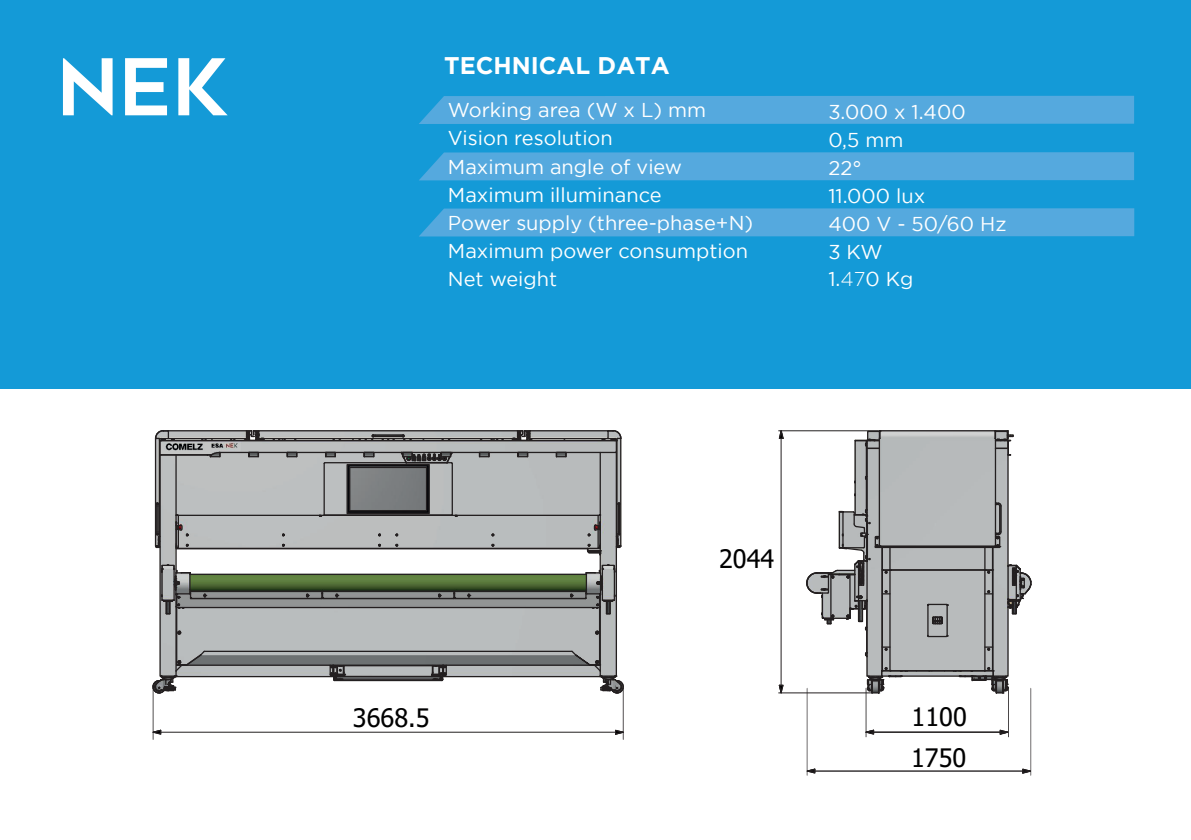
<style>
.page{position:relative;width:1191px;height:840px;background:#fff}
.page>*{position:absolute;margin:0;border:0;box-sizing:border-box;transform-origin:0 0}
.t1{font:78px "Geometos";color:#fff}
.t2{font:25.4px/40.6px "Tahoma";letter-spacing:-.005em;color:#000001}
.t3{font:700 24px "Gotham";color:#fff}
.t4{font:20px/28px "Gotham";color:#fff}
.s1{font-weight:300}
</style>
<div class="page">
<div style="left:0;top:0;width:1191px;height:388px;background:#149ad7"></div>
<div style="left:419px;top:96px;width:715px;height:28px;background:#55a9de"></div>
<div style="left:419px;top:152px;width:715px;height:28px;background:#55a9de"></div>
<div style="left:419px;top:208px;width:715px;height:28px;background:#55a9de"></div>
<svg style="left:152px;top:430px;width:472px;height:267px"></svg>
<svg style="left:805px;top:430px;width:227px;height:263px"></svg>
<svg style="left:152px;top:729px;width:9px;height:5px"></svg>
<svg style="left:615px;top:729px;width:8px;height:5px"></svg>
<hr style="left:161px;top:731px;width:454px;height:1px;background:#231f20">
<hr style="left:153px;top:687px;width:1px;height:52px;background:#231f20">
<hr style="left:623px;top:687px;width:1px;height:52px;background:#231f20">
<svg style="left:778px;top:431px;width:6px;height:12px"></svg>
<svg style="left:778px;top:684px;width:6px;height:10px"></svg>
<hr style="left:780px;top:438px;width:1px;height:246px;background:#231f20">
<hr style="left:778px;top:692px;width:92px;height:1px;background:#231f20">
<hr style="left:778px;top:430px;width:100px;height:1px;background:#231f20">
<svg style="left:807px;top:767px;width:8px;height:6px"></svg>
<svg style="left:1022px;top:767px;width:10px;height:6px"></svg>
<hr style="left:809px;top:770px;width:220px;height:1px;background:#231f20">
<hr style="left:1030px;top:688px;width:1px;height:86px;background:#231f20">
<hr style="left:806px;top:688px;width:1px;height:86px;background:#231f20">
<svg style="left:866px;top:729px;width:8px;height:5px"></svg>
<svg style="left:999px;top:729px;width:9px;height:5px"></svg>
<hr style="left:871px;top:731px;width:136px;height:1px;background:#231f20">
<hr style="left:865px;top:687px;width:1px;height:49px;background:#231f20">
<hr style="left:1008px;top:687px;width:1px;height:49px;background:#231f20">
<h1 class="t1" style="left:57px;top:43px;width:174px">NEK</h1>
<p class="t3" style="left:444px;top:52px;width:227px">TECHNICAL DATA</p>
<p class="t4" style="left:448px;top:96px;width:307px">Working area (W x L) mm<br>Vision resolution<br>Maximum angle of view<br>Maximum illuminance<br>Power supply (three-phase+N)<br>Maximum power consumption<br>Net weight</p>
<p class="t4" style="left:828px;top:97px;width:180px">3.000 x 1.400<br>0,5 mm<br>22°<br>11.000 lux<br>400 V - 50/60 Hz<br>3 KW<br>1.<span class="s1">47</span>0 Kg</p>
<p class="t2" style="left:353px;top:698px;width:78px">3668.5</p>
<p class="t2" style="left:719px;top:539px;width:57px">2044</p>
<p class="t2" style="left:911px;top:697px;width:57px">1100<br>1750</p>
</div>
